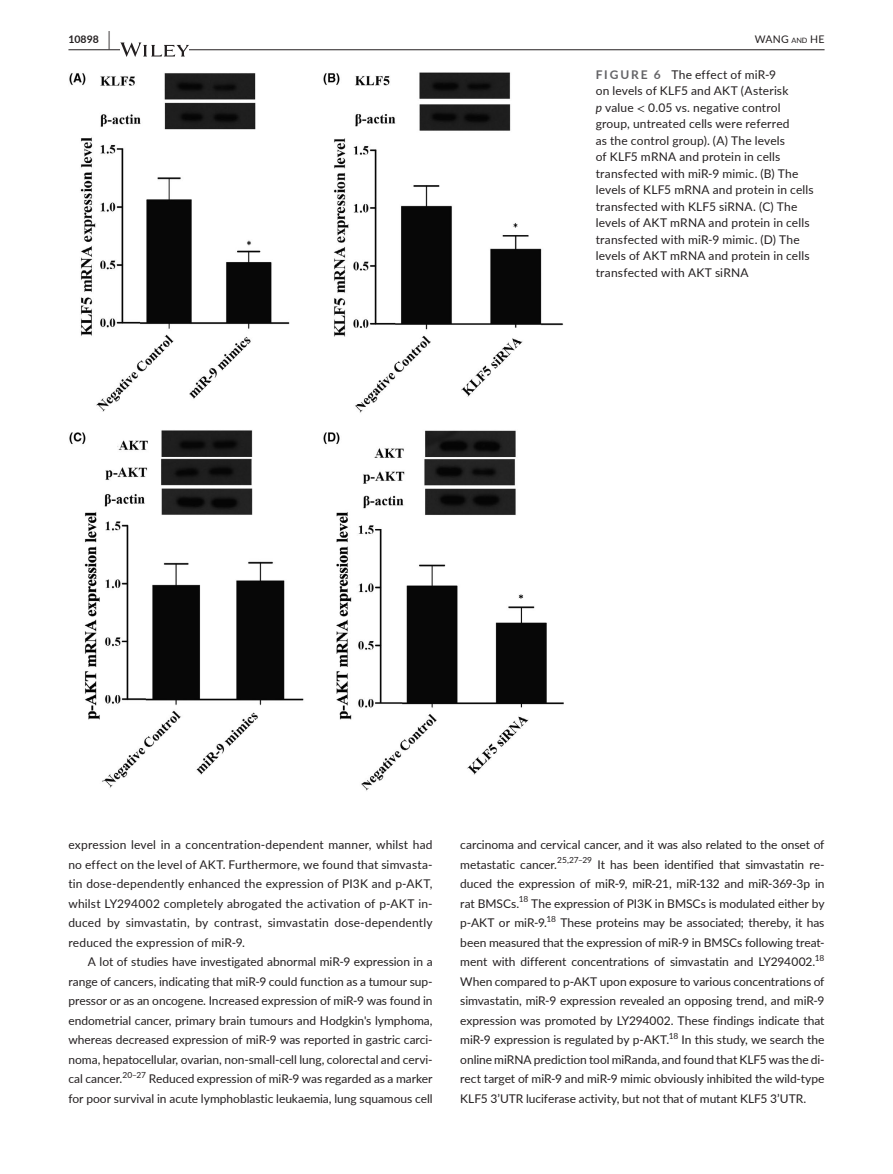
<style>
.page{position:relative;width:893px;height:1174px;background:#fff}
.page>*{position:absolute;margin:0;border:0;box-sizing:border-box;transform-origin:0 0}
.t1{font:12px/19.5px "Lato";letter-spacing:.01em;color:#231f20;text-align:justify}
.t2{font:10.5px "Lato";letter-spacing:.02em;color:#231f20}
.t3{font:700 10.5px "Lato";color:#231f20}
.t4{font:8.4px "Lato";color:#231f20}
.s1{font-size:19.5px}
.s2{font-size:7.35px}
.s3{font-weight:700;color:#636366}
.s4{font-style:italic}
.s5{font-family:"STIX"}
</style>
<div class="page">
<hr style="left:68px;top:49px;width:756px;height:1px;background:#231f20">
<svg style="left:120px;top:42px;width:69px;height:15px"></svg>
<img style="left:69px;top:72px;width:495px;height:719px">
<p class="t3" style="left:68px;top:31px;width:43px">10898 <span class="s1">|</span></p>
<p class="t2" style="left:755px;top:31px;width:71px">WANG <span class="s2">and</span> HE</p>
<p class="t1" style="left:596px;top:66px;width:219px;line-height:16.5px;text-align:left"><span class="s3">FIGURE 6</span> The effect of miR-9<br>on levels of KLF5 and AKT (Asterisk<br><span class="s4">p</span> value <span class="s5">&lt;</span> 0.05 vs. negative control group, untreated cells were referred<br>as the control group). (A) The levels<br>of KLF5 mRNA and protein in cells transfected with miR-9 mimic. (B) The levels of KLF5 mRNA and protein in cells transfected with KLF5 siRNA. (C) The levels of AKT mRNA and protein in cells transfected with miR-9 mimic. (D) The levels of AKT mRNA and protein in cells transfected with AKT siRNA</p>
<p class="t1" style="left:68px;top:834px;width:366px">expression level in a concentration-dependent manner, whilst had no effect on the level of AKT. Furthermore, we found that simvasta&shy;tin dose-dependently enhanced the expression of PI3K and p-AKT, whilst LY294002 completely abrogated the activation of p-AKT in&shy;duced by simvastatin, by contrast, simvastatin dose-dependently reduced the expression of miR-9.</p>
<p class="t1" style="left:68px;top:951px;width:366px;text-indent:20px">A lot of studies have investigated abnormal miR-9 expression in a range of cancers, indicating that miR-9 could function as a tumour sup&shy;pressor or as an oncogene. Increased expression of miR-9 was found in endometrial cancer, primary brain tumours and Hodgkin's lymphoma, whereas decreased expression of miR-9 was reported in gastric carci&shy;noma, hepatocellular, ovarian, non-small-cell lung, colorectal and cervi&shy;cal cancer.<sup>20–27</sup> Reduced expression of miR-9 was regarded as a marker for poor survival in acute lymphoblastic leukaemia, lung squamous cell</p>
<p class="t1" style="left:460px;top:834px;width:366px">carcinoma and cervical cancer, and it was also related to the onset of metastatic cancer.<sup>25,27–29</sup> It has been identified that simvastatin re&shy;duced the expression of miR-9, miR-21, miR-132 and miR-369-3p in rat BMSCs.</p>
<p class="t4" style="left:519px;top:893px;width:11px">18</p>
<p class="t1" style="left:460px;top:893px;width:366px;text-indent:71px">The expression of PI3K in BMSCs is modulated either by p-AKT or miR-9.</p>
<p class="t4" style="left:546px;top:913px;width:11px">18</p>
<p class="t1" style="left:460px;top:912px;width:366px;text-indent:100px">These proteins may be associated; thereby, it has been measured that the expression of miR-9 in BMSCs following treat&shy;ment with different concentrations of simvastatin and LY294002.</p>
<p class="t4" style="left:815px;top:952px;width:11px">18</p>
<p class="t1" style="left:460px;top:971px;width:366px">When compared to p-AKT upon exposure to various concentrations of simvastatin, miR-9 expression revealed an opposing trend, and miR-9 expression was promoted by LY294002. These findings indicate that miR-9 expression is regulated by p-AKT.<sup>18</sup> In this study, we search the online miRNA prediction tool miRanda, and found that KLF5 was the di&shy;rect target of miR-9 and miR-9 mimic obviously inhibited the wild-type KLF5 3’UTR luciferase activity, but not that of mutant KLF5 3’UTR.</p>
</div>
